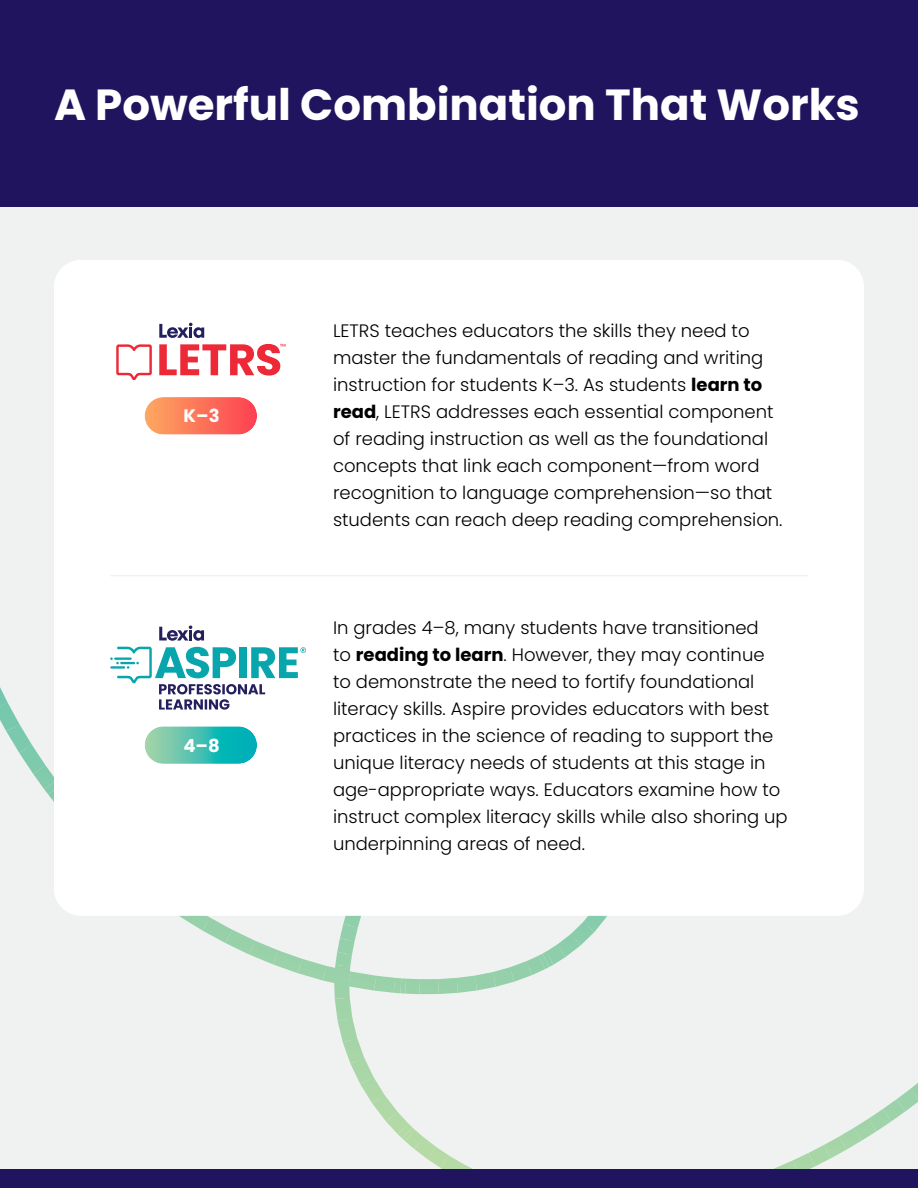
<style>
.page{position:relative;width:918px;height:1188px;background:#f0f1f1}
.page>*{position:absolute;margin:0;border:0;box-sizing:border-box;transform-origin:0 0}
.t1{font:700 43.5px "Poppins";color:#fff}
.t2{font:300 18px/27px "Poppins";color:#000}
.t3{font:700 18px "Poppins";color:#fff}
.s1{font-weight:700}
</style>
<div class="page">
<img style="left:910px;top:1083px;width:8px;height:6px">
<img style="left:897px;top:1089px;width:21px;height:22px">
<img style="left:883px;top:1100px;width:22px;height:22px">
<img style="left:868px;top:1109px;width:23px;height:22px">
<img style="left:854px;top:1119px;width:23px;height:22px">
<img style="left:839px;top:1128px;width:23px;height:22px">
<img style="left:824px;top:1137px;width:22px;height:21px">
<img style="left:809px;top:1145px;width:22px;height:22px">
<img style="left:794px;top:1153px;width:20px;height:17px">
<img style="left:777px;top:1160px;width:22px;height:10px">
<img style="left:761px;top:1168px;width:21px;height:2px">
<img style="left:463px;top:1164px;width:13px;height:6px">
<img style="left:441px;top:1156px;width:22px;height:14px">
<img style="left:427px;top:1147px;width:22px;height:21px">
<img style="left:414px;top:1138px;width:22px;height:21px">
<img style="left:405px;top:1130px;width:19px;height:19px">
<img style="left:402px;top:1127px;width:13px;height:14px">
<img style="left:398px;top:1124px;width:14px;height:14px">
<img style="left:386px;top:1112px;width:23px;height:22px">
<img style="left:372px;top:1096px;width:26px;height:25px">
<img style="left:360px;top:1078px;width:25px;height:25px">
<img style="left:350px;top:1058px;width:24px;height:26px">
<img style="left:343px;top:1038px;width:21px;height:25px">
<img style="left:338px;top:1018px;width:19px;height:24px">
<img style="left:335px;top:999px;width:17px;height:22px">
<img style="left:334px;top:986px;width:16px;height:13px">
<img style="left:335px;top:954px;width:17px;height:12px">
<img style="left:337px;top:938px;width:18px;height:17px">
<img style="left:340px;top:926px;width:18px;height:16px">
<img style="left:343px;top:916px;width:18px;height:12px">
<img style="left:583px;top:916px;width:23px;height:16px">
<img style="left:571px;top:922px;width:23px;height:24px">
<img style="left:558px;top:934px;width:22px;height:23px">
<img style="left:546px;top:944px;width:19px;height:21px">
<img style="left:542px;top:952px;width:11px;height:15px">
<img style="left:538px;top:954px;width:11px;height:15px">
<img style="left:527px;top:956px;width:18px;height:19px">
<img style="left:510px;top:961px;width:22px;height:21px">
<img style="left:493px;top:968px;width:21px;height:19px">
<img style="left:475px;top:972px;width:21px;height:18px">
<img style="left:457px;top:976px;width:20px;height:17px">
<img style="left:395px;top:978px;width:63px;height:16px">
<img style="left:376px;top:976px;width:19px;height:17px">
<img style="left:348px;top:972px;width:28px;height:19px">
<img style="left:323px;top:966px;width:28px;height:20px">
<img style="left:298px;top:959px;width:29px;height:21px">
<img style="left:273px;top:950px;width:29px;height:23px">
<img style="left:249px;top:941px;width:30px;height:23px">
<img style="left:225px;top:930px;width:30px;height:24px">
<img style="left:203px;top:918px;width:29px;height:25px">
<img style="left:181px;top:916px;width:29px;height:15px">
<img style="left:48px;top:794px;width:6px;height:5px">
<img style="left:44px;top:789px;width:10px;height:5px">
<img style="left:33px;top:766px;width:21px;height:23px">
<img style="left:19px;top:745px;width:27px;height:29px">
<img style="left:6px;top:724px;width:26px;height:29px">
<img style="left:0;top:703px;width:19px;height:28px">
<img style="left:0;top:687px;width:8px;height:22px">
<div style="left:0;top:0;width:918px;height:206px;background:#21145e"></div>
<div style="left:54px;top:260px;width:810px;height:656px;background:#fff;border-radius:27px"></div>
<svg style="left:159px;top:626px;width:45px;height:15px"></svg>
<svg style="left:110px;top:647px;width:196px;height:63px"></svg>
<svg style="left:159px;top:323px;width:45px;height:15px"></svg>
<svg style="left:116px;top:344px;width:36px;height:36px"></svg>
<svg style="left:159px;top:344px;width:126px;height:32px"></svg>
<hr style="left:110px;top:575px;width:698px;height:1px;background:#f0f1f1">
<img style="left:145px;top:397px;width:112px;height:38px">
<img style="left:145px;top:726px;width:112px;height:38px">
<div style="left:0;top:1170px;width:918px;height:18px;background:#21145e"></div>
<h1 class="t1" style="left:54px;top:86px;width:807px">A Powerful Combination That Works</h1>
<p class="t3" style="left:184px;top:408px;width:37px">K–3</p>
<p class="t3" style="left:183px;top:737px;width:38px">4–8</p>
<p class="t2" style="left:333px;top:318px;width:451px">LETRS teaches educators the skills they need to master the fundamentals of reading and writing instruction for students K–3. As students <span class="s1">learn to read</span>, LETRS addresses each essential component of reading instruction as well as the foundational concepts that link each component—from word recognition to language comprehension—so that students can reach deep reading comprehension.</p>
<p class="t2" style="left:333px;top:615px;width:456px">In grades 4–8, many students have transitioned<br>to <span class="s1">reading to learn</span>. However, they may continue<br>to demonstrate the need to fortify foundational literacy skills. Aspire provides educators with best practices in the science of reading to support the unique literacy needs of students at this stage in age-appropriate ways. Educators examine how to instruct complex literacy skills while also shoring up underpinning areas of need.</p>
</div>
